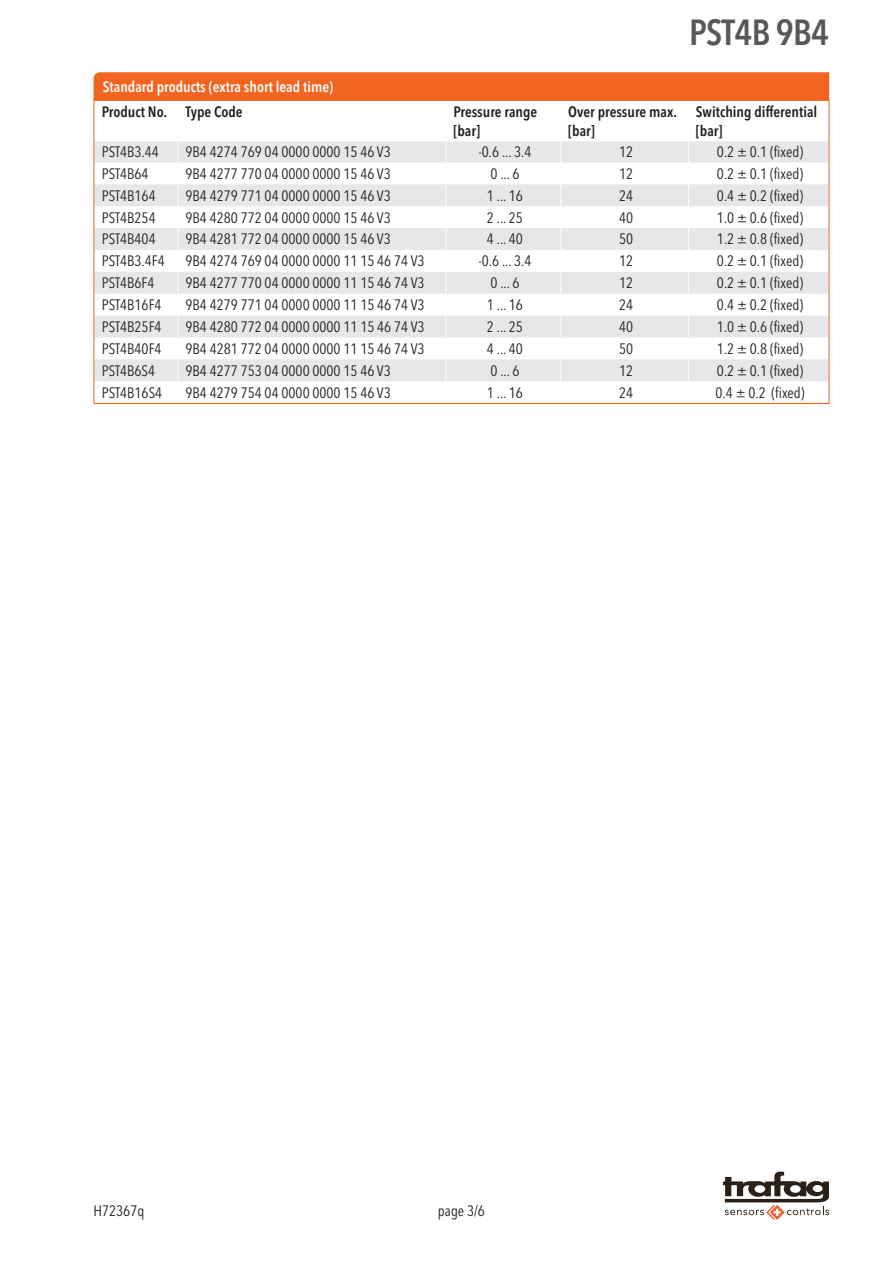
<style>
.page{position:relative;width:893px;height:1263px;background:#fff}
.page>*{position:absolute;margin:0;border:0;box-sizing:border-box;transform-origin:0 0}
.t1{font:600 condensed 36px "Avenir Next LT Pro";letter-spacing:-.02em;color:#57585a}
.t2{font:condensed 15px "Avenir Next LT Pro";color:#231f20}
.t3{font:600 condensed 15px/18.8px "Avenir Next LT Pro";color:#231f20}
.t4{font:600 condensed 15px "Avenir Next LT Pro";color:#fff}
</style>
<div class="page">
<svg style="left:723px;top:1171px;width:106px;height:49px"></svg>
<svg style="left:96px;top:141px;width:731px;height:240px;fill:#e6e7e9"></svg>
<svg style="left:178px;top:141px;width:1px;height:240px"></svg>
<svg style="left:446px;top:141px;width:1px;height:240px"></svg>
<svg style="left:560px;top:141px;width:1px;height:240px"></svg>
<svg style="left:688px;top:141px;width:1px;height:240px"></svg>
<div style="left:94px;top:72px;width:735px;height:28px;background:#f36421"></div>
<p class="t4" style="left:103px;top:78px;width:232px">Standard products (extra short lead time)</p>
<h1 class="t1" style="left:689px;top:10px;width:142px">PST4B 9B4</h1>
<p class="t3" style="left:102px;top:102px;width:142px">Product No. Type Code</p>
<p class="t3" style="left:453px;top:102px;width:85px">Pressure range [bar]</p>
<p class="t3" style="left:568px;top:102px;width:110px">Over pressure max. [bar]</p>
<p class="t3" style="left:696px;top:102px;width:123px">Switching differential [bar]</p>
<p class="t2" style="left:102px;top:143px;width:59px">PST4B3.44</p>
<p class="t2" style="left:186px;top:143px;width:207px">9B4 4274 769 04 0000 0000 15 46 V3</p>
<p class="t2" style="left:478px;top:143px;width:54px">-0.6 ... 3.4</p>
<p class="t2" style="left:619px;top:143px;width:16px">12</p>
<p class="t2" style="left:717px;top:143px;width:88px">0.2 ± 0.1 (fixed)</p>
<p class="t2" style="left:102px;top:165px;width:48px">PST4B64</p>
<p class="t2" style="left:186px;top:165px;width:207px">9B4 4277 770 04 0000 0000 15 46 V3</p>
<p class="t2" style="left:490px;top:165px;width:30px">0 ... 6</p>
<p class="t2" style="left:619px;top:165px;width:16px">12</p>
<p class="t2" style="left:717px;top:165px;width:88px">0.2 ± 0.1 (fixed)</p>
<p class="t2" style="left:102px;top:186px;width:55px">PST4B164</p>
<p class="t2" style="left:186px;top:186px;width:207px">9B4 4279 771 04 0000 0000 15 46 V3</p>
<p class="t2" style="left:487px;top:186px;width:38px">1 ... 16</p>
<p class="t2" style="left:619px;top:186px;width:16px">24</p>
<p class="t2" style="left:717px;top:186px;width:88px">0.4 ± 0.2 (fixed)</p>
<p class="t2" style="left:102px;top:208px;width:55px">PST4B254</p>
<p class="t2" style="left:186px;top:208px;width:207px">9B4 4280 772 04 0000 0000 15 46 V3</p>
<p class="t2" style="left:487px;top:208px;width:38px">2 ... 25</p>
<p class="t2" style="left:619px;top:208px;width:16px">40</p>
<p class="t2" style="left:717px;top:208px;width:88px">1.0 ± 0.6 (fixed)</p>
<p class="t2" style="left:102px;top:230px;width:55px">PST4B404</p>
<p class="t2" style="left:186px;top:230px;width:207px">9B4 4281 772 04 0000 0000 15 46 V3</p>
<p class="t2" style="left:487px;top:230px;width:38px">4 ... 40</p>
<p class="t2" style="left:619px;top:230px;width:16px">50</p>
<p class="t2" style="left:717px;top:230px;width:88px">1.2 ± 0.8 (fixed)</p>
<p class="t2" style="left:102px;top:252px;width:65px">PST4B3.4F4</p>
<p class="t2" style="left:186px;top:252px;width:241px">9B4 4274 769 04 0000 0000 11 15 46 74 V3</p>
<p class="t2" style="left:478px;top:252px;width:54px">-0.6 ... 3.4</p>
<p class="t2" style="left:619px;top:252px;width:16px">12</p>
<p class="t2" style="left:717px;top:252px;width:88px">0.2 ± 0.1 (fixed)</p>
<p class="t2" style="left:102px;top:274px;width:54px">PST4B6F4</p>
<p class="t2" style="left:186px;top:274px;width:241px">9B4 4277 770 04 0000 0000 11 15 46 74 V3</p>
<p class="t2" style="left:490px;top:274px;width:30px">0 ... 6</p>
<p class="t2" style="left:619px;top:274px;width:16px">12</p>
<p class="t2" style="left:717px;top:274px;width:88px">0.2 ± 0.1 (fixed)</p>
<p class="t2" style="left:102px;top:296px;width:61px">PST4B16F4</p>
<p class="t2" style="left:186px;top:296px;width:241px">9B4 4279 771 04 0000 0000 11 15 46 74 V3</p>
<p class="t2" style="left:487px;top:296px;width:38px">1 ... 16</p>
<p class="t2" style="left:619px;top:296px;width:16px">24</p>
<p class="t2" style="left:717px;top:296px;width:88px">0.4 ± 0.2 (fixed)</p>
<p class="t2" style="left:102px;top:318px;width:61px">PST4B25F4</p>
<p class="t2" style="left:186px;top:318px;width:241px">9B4 4280 772 04 0000 0000 11 15 46 74 V3</p>
<p class="t2" style="left:487px;top:318px;width:38px">2 ... 25</p>
<p class="t2" style="left:619px;top:318px;width:16px">40</p>
<p class="t2" style="left:717px;top:318px;width:88px">1.0 ± 0.6 (fixed)</p>
<p class="t2" style="left:102px;top:339px;width:61px">PST4B40F4</p>
<p class="t2" style="left:186px;top:339px;width:241px">9B4 4281 772 04 0000 0000 11 15 46 74 V3</p>
<p class="t2" style="left:487px;top:339px;width:38px">4 ... 40</p>
<p class="t2" style="left:619px;top:339px;width:16px">50</p>
<p class="t2" style="left:717px;top:339px;width:88px">1.2 ± 0.8 (fixed)</p>
<p class="t2" style="left:102px;top:361px;width:55px">PST4B6S4</p>
<p class="t2" style="left:186px;top:361px;width:207px">9B4 4277 753 04 0000 0000 15 46 V3</p>
<p class="t2" style="left:490px;top:361px;width:30px">0 ... 6</p>
<p class="t2" style="left:619px;top:361px;width:16px">12</p>
<p class="t2" style="left:717px;top:361px;width:88px">0.2 ± 0.1 (fixed)</p>
<p class="t2" style="left:102px;top:383px;width:62px">PST4B16S4</p>
<p class="t2" style="left:186px;top:383px;width:207px">9B4 4279 754 04 0000 0000 15 46 V3</p>
<p class="t2" style="left:487px;top:383px;width:38px">1 ... 16</p>
<p class="t2" style="left:619px;top:383px;width:16px">24</p>
<p class="t2" style="left:716px;top:383px;width:91px">0.4 ± 0.2 (fixed)</p>
<p class="t2" style="left:94px;top:1201px;width:52px">H72367q</p>
<p class="t2" style="left:438px;top:1202px;width:48px">page 3/6</p>
</div>
